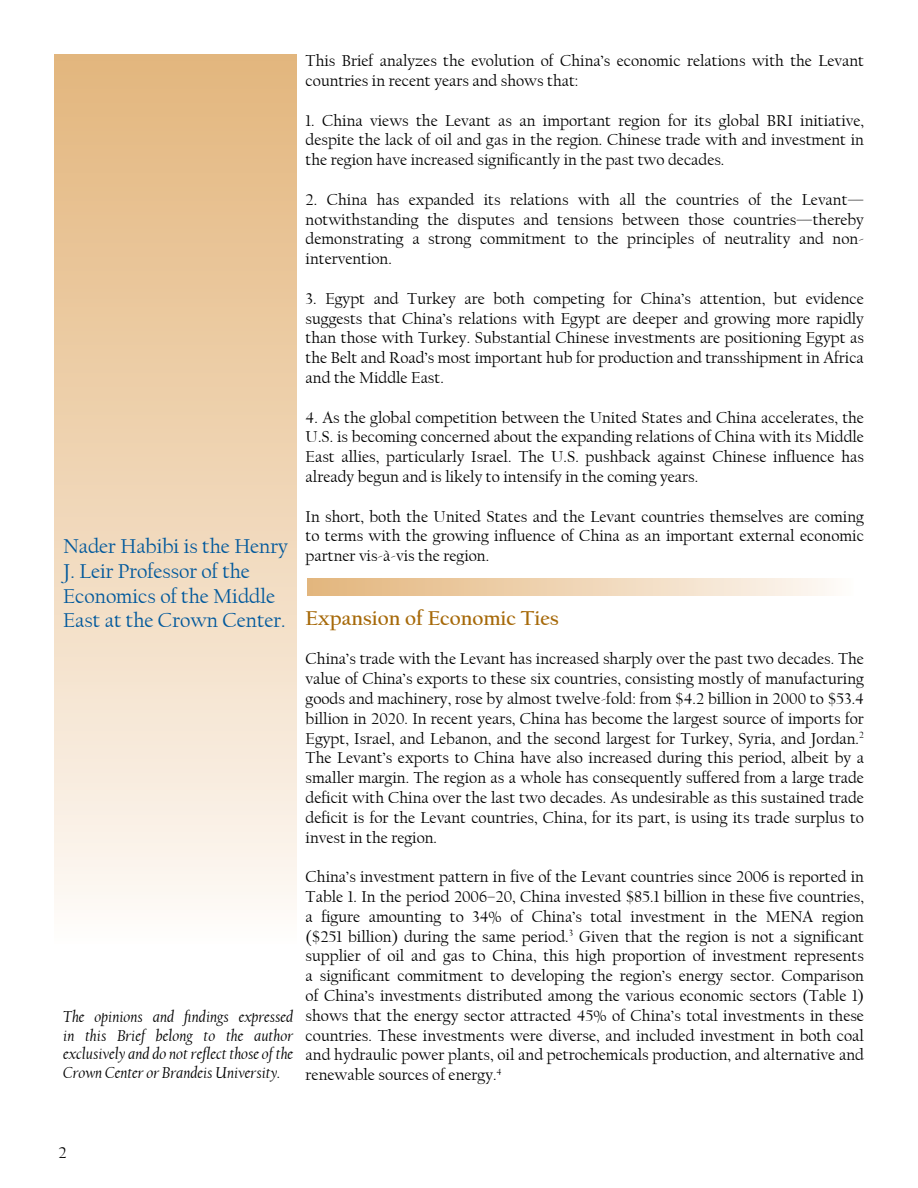
<style>
.page{position:relative;width:918px;height:1188px;background:#fff}
.page>*{position:absolute;margin:0;border:0;box-sizing:border-box;transform-origin:0 0}
.MEB_Title{font:21px/24.6px "Californian FB";color:#00589c}
.MEB_Section_title{font:700 21px "Californian FB";color:#a66909}
.MEB_Body_Text{font:16.5px/19.8px "Californian FB";color:#000;text-align:justify}
.MEB_Body_Text-2{font:italic 16.5px/18.6px "Californian FB";color:#000;text-align:justify}
</style>
<div class="page">
<div style="left:54px;top:54px;width:243px;height:889px;background:linear-gradient(to bottom,#e3b57b,#fdfaf6)"></div>
<div style="left:307px;top:578px;width:547px;height:18px;background:linear-gradient(to right,#e3b57b,#fdfaf6)"></div>
<p class="MEB_Title" style="left:63px;top:534px;width:226px">Nader Habibi is the Henry<br>J. Leir Professor of the<br>Economics of the Middle<br>East at the Crown Center.</p>
<p class="MEB_Body_Text-2" style="left:63px;top:1008px;width:232px">The opinions and findings expressed in this Brief belong to the author exclusively and do not reflect those of the Crown Center or Brandeis University.</p>
<p class="MEB_Body_Text" style="left:306px;top:51px;width:560px">This Brief analyzes the evolution of China’s economic relations with the Levant countries in recent years and shows that:</p>
<p class="MEB_Body_Text" style="left:306px;top:111px;width:560px">1. China views the Levant as an important region for its global BRI initiative, despite the lack of oil and gas in the region. Chinese trade with and investment in the region have increased significantly in the past two decades.</p>
<p class="MEB_Body_Text" style="left:306px;top:190px;width:560px">2. China has expanded its relations with all the countries of the Levant— notwithstanding the disputes and tensions between those countries—thereby demonstrating a strong commitment to the principles of neutrality and non&shy;intervention.</p>
<p class="MEB_Body_Text" style="left:306px;top:289px;width:560px">3. Egypt and Turkey are both competing for China’s attention, but evidence suggests that China’s relations with Egypt are deeper and growing more rapidly than those with Turkey. Substantial Chinese investments are positioning Egypt as the Belt and Road’s most important hub for production and transshipment in Africa and the Middle East.</p>
<p class="MEB_Body_Text" style="left:306px;top:408px;width:560px">4. As the global competition between the United States and China accelerates, the U.S. is becoming concerned about the expanding relations of China with its Middle East allies, particularly Israel. The U.S. pushback against Chinese influence has already begun and is likely to intensify in the coming years.</p>
<p class="MEB_Body_Text" style="left:306px;top:507px;width:560px">In short, both the United States and the Levant countries themselves are coming to terms with the growing influence of China as an important external economic partner vis-à-vis the region.</p>
<p class="MEB_Section_title" style="left:306px;top:606px;width:255px">Expansion of Economic Ties</p>
<p class="MEB_Body_Text" style="left:306px;top:649px;width:560px">China’s trade with the Levant has increased sharply over the past two decades. The value of China’s exports to these six countries, consisting mostly of manufacturing goods and machinery, rose by almost twelve-fold: from $4.2 billion in 2000 to $53.4 billion in 2020. In recent years, China has become the largest source of imports for Egypt, Israel, and Lebanon, and the second largest for Turkey, Syria, and Jordan.<sup>2<br></sup>The Levant’s exports to China have also increased during this period, albeit by a smaller margin. The region as a whole has consequently suffered from a large trade deficit with China over the last two decades. As undesirable as this sustained trade deficit is for the Levant countries, China, for its part, is using its trade surplus to invest in the region.</p>
<p class="MEB_Body_Text" style="left:306px;top:867px;width:560px">China’s investment pattern in five of the Levant countries since 2006 is reported in Table 1. In the period 2006–20, China invested $85.1 billion in these five countries, a figure amounting to 34% of China’s total investment in the MENA region ($251 billion) during the same period.<sup>3</sup> Given that the region is not a significant supplier of oil and gas to China, this high proportion of investment represents a significant commitment to developing the region’s energy sector. Comparison of China’s investments distributed among the various economic sectors (Table 1) shows that the energy sector attracted 45% of China’s total investments in these countries. These investments were diverse, and included investment in both coal and hydraulic power plants, oil and petrochemicals production, and alternative and renewable sources of energy.<sup>4</sup></p>
<p class="MEB_Body_Text" style="left:58px;top:1142px;width:10px">2</p>
</div>
